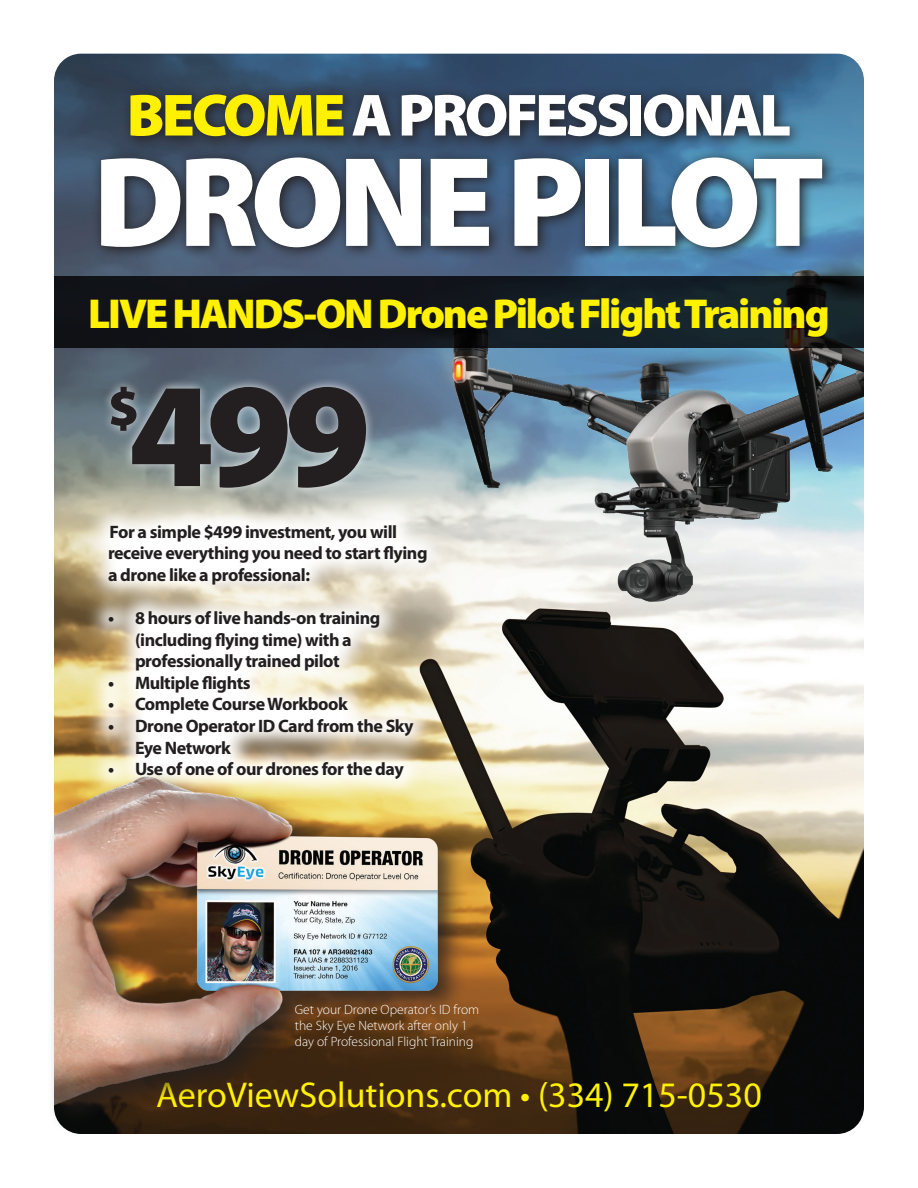
<style>
.page{position:relative;width:918px;height:1188px;background:#fff}
.page>*{position:absolute;margin:0;border:0;box-sizing:border-box;transform-origin:0 0}
.t1{font:900 150px "Myriad Pro";color:#231f20}
.t2{font:900 129px "Myriad Pro";letter-spacing:-.05em;color:#fff}
.t3{font:900 60px "Myriad Pro";letter-spacing:-.05em;color:#fff}
.t4{font:900 54px "Myriad Pro";color:#231f20}
.t5{font:900 42px "Myriad Pro";letter-spacing:-.05em;color:#fff101}
.t6{font:36px "Myriad Pro";color:#fff101}
.t7{font:700 18px/21.6px "Myriad Pro";letter-spacing:-.025em;color:#231f20}
.t8{font:300 13.5px/16.2px "Myriad Pro";color:#fff}
.s1{color:#fff101}
</style>
<div class="page">
<img style="left:54px;top:54px;width:810px;height:1080px">
<img style="left:308px;top:231px;width:556px;height:371px">
<svg style="left:84px;top:499px;width:368px;height:238px"></svg>
<div style="left:102px;top:377px;width:274px;height:120px;background:#fff;opacity:.75"></div>
<svg style="left:121px;top:85px;width:683px;height:63px"></svg>
<svg style="left:91px;top:148px;width:746px;height:113px"></svg>
<svg style="left:54px;top:276px;width:810px;height:72px;fill:#12141a"></svg>
<div style="left:47px;top:770px;width:420px;height:362px;background:#231f20;opacity:.75"></div>
<img style="left:54px;top:737px;width:426px;height:384px">
<h3 class="t3" style="left:127px;top:75px;width:666px"><span class="s1">BECOME</span> A PROFESSIONAL</h3>
<h2 class="t2" style="left:93px;top:116px;width:733px">DRONE PILOT</h2>
<h3 class="t5" style="left:88px;top:286px;width:743px">LIVE HANDS-ON Drone Pilot Flight Training</h3>
<h3 class="t4" style="left:108px;top:372px;width:32px">$</h3>
<h1 class="t1" style="left:128px;top:335px;width:244px">499</h1>
<p class="t7" style="left:108px;top:520px;width:321px">For a simple $499 investment, you will receive everything you need to start flying a drone like a professional:</p>
<p class="t7" style="left:135px;top:606px;width:247px;text-indent:-27px">• 8 hours of live hands-on training (including flying time) with a professionally trained pilot</p>
<p class="t7" style="left:108px;top:671px;width:144px">• Multiple flights</p>
<p class="t7" style="left:108px;top:693px;width:241px">• Complete Course Workbook</p>
<p class="t7" style="left:135px;top:714px;width:280px;text-indent:-27px">• Drone Operator ID Card from the Sky<br>Eye Network</p>
<p class="t7" style="left:108px;top:758px;width:297px">• Use of one of our drones for the day</p>
<p class="t8" style="left:295px;top:1001px;width:186px">Get your Drone Operator’s ID from the Sky Eye Network after only 1 day of Professional Flight Training</p>
<h3 class="t6" style="left:156px;top:1073px;width:607px">AeroViewSolutions.com • (334) 715-0530</h3>
</div>
